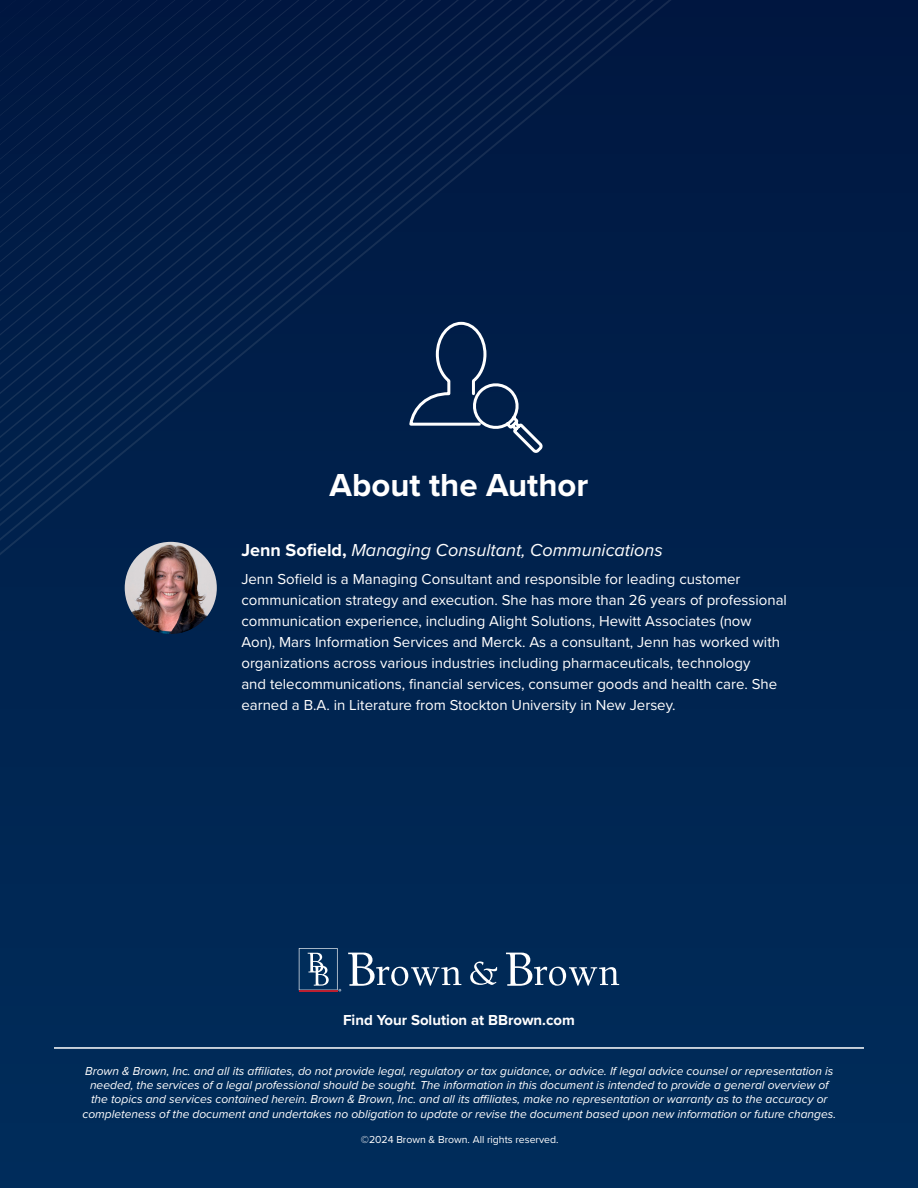
<style>
.page{position:relative;width:918px;height:1188px;background:#fff}
.page>*{position:absolute;margin:0;border:0;box-sizing:border-box;transform-origin:0 0}
.t1{font:700 33px "Proxima Nova";color:#fff}
.t2{font:italic 18px "Proxima Nova";color:#fff}
.t3{font:15px/21px "Proxima Nova";color:#fff}
.t4{font:700 15px "Proxima Nova";color:#fff}
.t5{font:italic 12px/14.4px "Proxima Nova";color:#fff;text-align:center}
.t6{font:10.5px "Proxima Nova";color:#fff}
.s1{font-weight:700;font-style:normal}
</style>
<div class="page">
<div style="left:0;top:0;width:918px;height:1188px;background:linear-gradient(to right,#002956,#00234f)"></div>
<div style="left:0;top:0;width:704px;height:563px;background:#001e49"></div>
<svg style="left:0;top:0;width:687px;height:559px;fill:#00214d"></svg>
<svg style="left:0;top:0;width:669px;height:544px;fill:#00214c"></svg>
<svg style="left:0;top:0;width:651px;height:530px;fill:#00214c"></svg>
<svg style="left:0;top:0;width:633px;height:515px;fill:#00214c"></svg>
<svg style="left:0;top:0;width:616px;height:500px;fill:#00204b"></svg>
<svg style="left:0;top:0;width:598px;height:486px;fill:#00204b"></svg>
<svg style="left:0;top:0;width:580px;height:471px;fill:#00204b"></svg>
<svg style="left:0;top:0;width:563px;height:456px;fill:#001f49"></svg>
<svg style="left:0;top:0;width:545px;height:442px;fill:#001f4a"></svg>
<svg style="left:0;top:0;width:527px;height:427px;fill:#001f4a"></svg>
<svg style="left:0;top:0;width:509px;height:412px;fill:#001f49"></svg>
<svg style="left:0;top:0;width:492px;height:398px;fill:#001e49"></svg>
<svg style="left:0;top:0;width:474px;height:383px;fill:#001e49"></svg>
<svg style="left:0;top:0;width:456px;height:368px;fill:#001e49"></svg>
<svg style="left:0;top:0;width:439px;height:354px;fill:#001e48"></svg>
<svg style="left:0;top:0;width:421px;height:339px;fill:#001d48"></svg>
<svg style="left:0;top:0;width:403px;height:324px;fill:#001d47"></svg>
<svg style="left:0;top:0;width:385px;height:310px;fill:#001d47"></svg>
<svg style="left:0;top:0;width:368px;height:295px;fill:#001c47"></svg>
<svg style="left:0;top:0;width:350px;height:280px;fill:#001c46"></svg>
<svg style="left:0;top:0;width:332px;height:266px;fill:#001c46"></svg>
<svg style="left:0;top:0;width:314px;height:251px;fill:#001c46"></svg>
<svg style="left:0;top:0;width:297px;height:236px;fill:#001b45"></svg>
<svg style="left:0;top:0;width:279px;height:222px;fill:#001b45"></svg>
<svg style="left:0;top:0;width:261px;height:207px;fill:#001b45"></svg>
<svg style="left:0;top:0;width:244px;height:193px;fill:#001a44"></svg>
<svg style="left:0;top:0;width:226px;height:178px"></svg>
<svg style="left:407px;top:320px;width:139px;height:135px"></svg>
<img style="left:125px;top:542px;width:92px;height:92px;border-radius:46px">
<hr style="left:54px;top:1047px;width:810px;height:2px;background:#fff">
<svg style="left:470px;top:961px;width:27px;height:24px"></svg>
<svg style="left:348px;top:953px;width:113px;height:33px"></svg>
<svg style="left:506px;top:953px;width:113px;height:33px"></svg>
<svg style="left:299px;top:948px;width:42px;height:44px"></svg>
<hr style="left:299px;top:990px;width:39px;height:1px;background:#bb2031">
<h1 class="t1" style="left:330px;top:461px;width:260px">About the Author</h1>
<h2 class="t2" style="left:241px;top:537px;width:423px"><span class="s1">Jenn Sofield,</span> Managing Consultant, Communications</h2>
<p class="t3" style="left:241px;top:568px;width:547px">Jenn Sofield is a Managing Consultant and responsible for leading customer communication strategy and execution. She has more than 26 years of professional communication experience, including Alight Solutions, Hewitt Associates (now Aon), Mars Information Services and Merck. As a consultant, Jenn has worked with organizations across various industries including pharmaceuticals, technology<br>and telecommunications, financial services, consumer goods and health care. She earned a B.A. in Literature from Stockton University in New Jersey.</p>
<p class="t4" style="left:343px;top:1009px;width:233px">Find Your Solution at BBrown.com</p>
<p class="t5" style="left:82px;top:1063px;width:755px">Brown &amp; Brown, Inc. and all its affiliates, do not provide legal, regulatory or tax guidance, or advice. If legal advice counsel or representation is needed, the services of a legal professional should be sought. The information in this document is intended to provide a general overview of the topics and services contained herein. Brown &amp; Brown, Inc. and all its affiliates, make no representation or warranty as to the accuracy or completeness of the document and undertakes no obligation to update or revise the document based upon new information or future changes.</p>
<p class="t6" style="left:361px;top:1131px;width:199px">©2024 Brown &amp; Brown. All rights reserved.</p>
</div>
